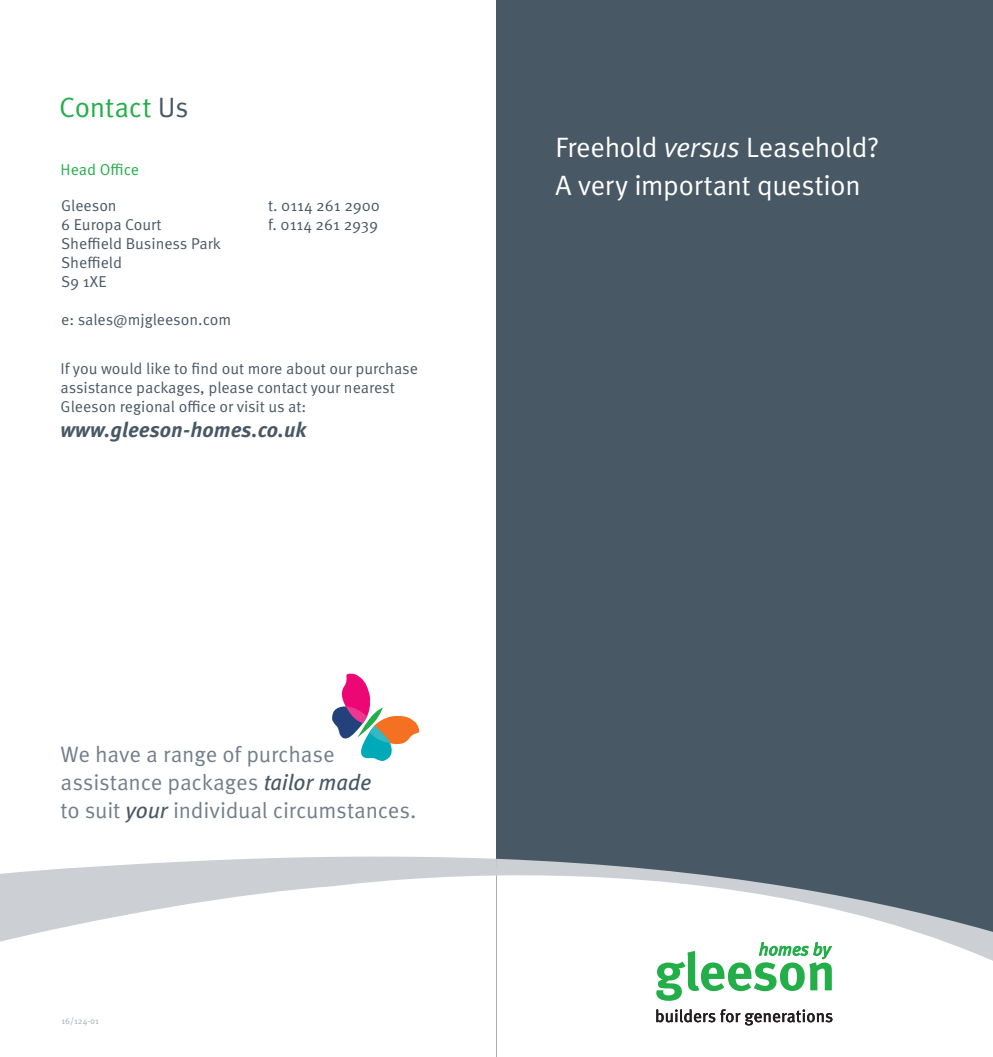
<style>
.page{position:relative;width:993px;height:1057px;background:#fff}
.page>*{position:absolute;margin:0;border:0;box-sizing:border-box;transform-origin:0 0}
.t1{font:28px/38.5px "Meta Normal";letter-spacing:-.01em;color:#fff}
.t2{font:28px "Meta Pro";letter-spacing:-.01em;color:#23ae49}
.t3{font:22.22px/27.8px "Meta Pro";letter-spacing:-.01em;color:#727f8b}
.t4{font:italic 700 21px "Meta Pro";color:#485865}
.t5{font:15.75px/18.9px "Meta Pro";color:#485865}
.t6{font:15.75px "Meta Pro";letter-spacing:-.005em;color:#23ae49}
.t7{font:8.75px "Meta Pro";color:#a5adb6}
.s1{color:#485865}
.s2{font-style:italic;color:#485865}
.s3{font-style:italic}
</style>
<div class="page">
<div style="left:496px;top:0;width:496px;height:1056px;background:#485865"></div>
<div style="left:496px;top:972px;width:496px;height:84px;background:#fff"></div>
<svg style="left:0;top:856px;width:496px;height:86px"></svg>
<svg style="left:656px;top:972px;width:176px;height:28px;background:#a5deb5"></svg>
<svg style="left:656px;top:1009px;width:176px;height:16px;background:#b7b6b6"></svg>
<svg style="left:496px;top:858px;width:496px;height:114px;fill:#fff"></svg>
<svg style="left:332px;top:673px;width:87px;height:88px"></svg>
<h1 class="t2" style="left:59px;top:89px;width:131px">Contact <span class="s1">Us</span></h1>
<p class="t6" style="left:61px;top:159px;width:80px">Head Office</p>
<p class="t5" style="left:61px;top:197px;width:161px">Gleeson<br>6 Europa Court<br>Sheffield Business Park<br>Sheffield<br>S9 1XE</p>
<p class="t5" style="left:61px;top:310px;width:172px">e: sales@mjgleeson.com</p>
<p class="t5" style="left:268px;top:197px;width:113px">t. 0114 261 2900 f. 0114 261 2939</p>
<p class="t5" style="left:61px;top:360px;width:359px">If you would like to find out more about our purchase assistance packages, please contact your nearest<br>Gleeson regional office or visit us at:</p>
<h3 class="t4" style="left:61px;top:417px;width:247px">www.gleeson-homes.co.uk</h3>
<h2 class="t3" style="left:61px;top:741px;width:357px">We have a range of purchase assistance packages <span class="s2">tailor made<br></span>to suit <span class="s2">your</span> individual circumstances.</h2>
<p class="t7" style="left:61px;top:1015px;width:39px">16/124-01</p>
<h1 class="t1" style="left:555px;top:128px;width:325px">Freehold <span class="s3">versus</span> Leasehold?<br>A very important question</h1>
</div>
